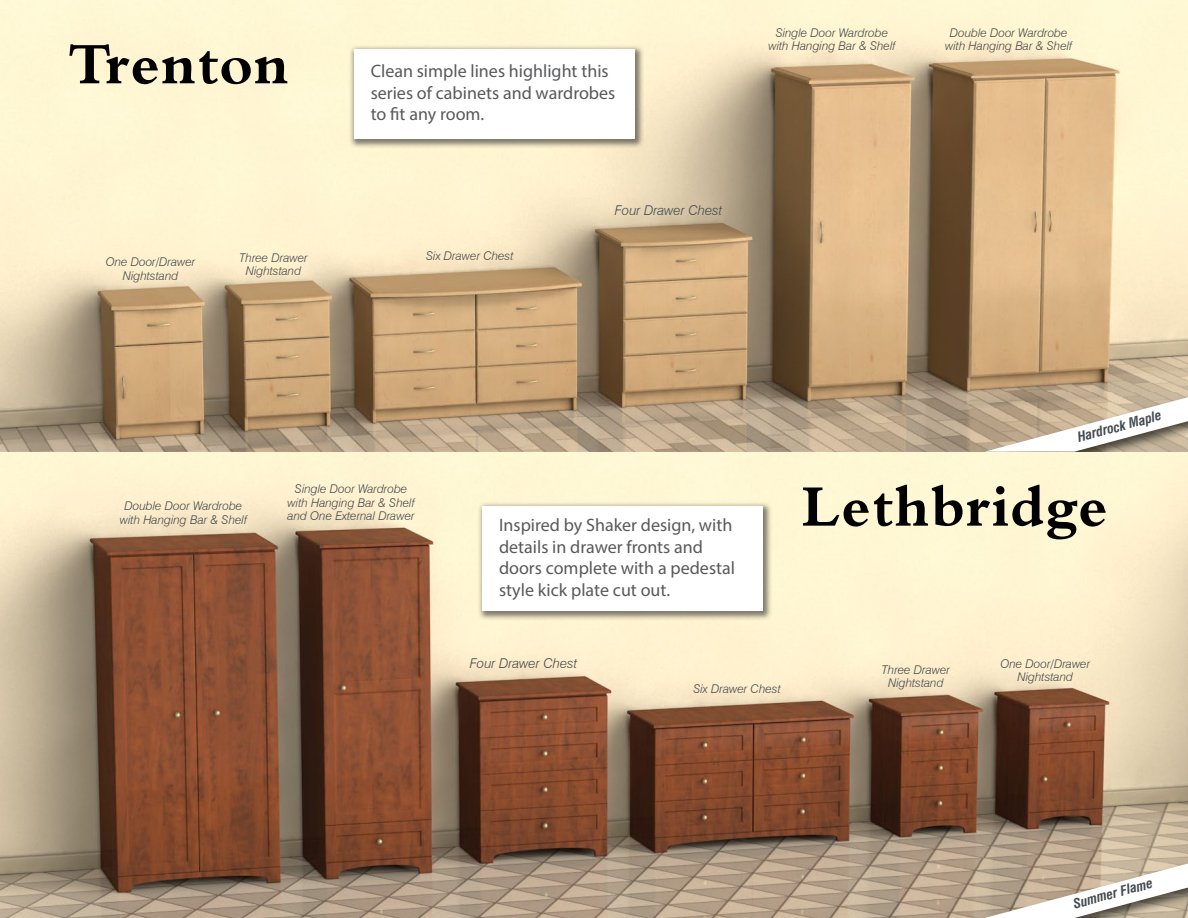
<style>
.page{position:relative;width:1188px;height:918px;background:#fff}
.page>*{position:absolute;margin:0;border:0;box-sizing:border-box;transform-origin:0 0}
.t1{font:57px "Aldine 401 BT Bold A";letter-spacing:.025em;color:#000}
.t2{font:18px/21.6px "Myriad Pro";color:#58595b}
.t3{font:italic 300 13.5px "Swiss 721 BT";color:#434a4f}
.t4{font:italic 700 condensed 13.5px "Swiss 721 BT";color:#434a4f}
.t5{font:italic 300 12px/13.5px "Swiss 721 BT";color:#434a4f;text-align:center}
</style>
<div class="page">
<img style="left:0;top:0;width:1188px;height:918px">
<img style="left:477px;top:502px;width:295px;height:118px">
<div style="left:483px;top:507px;width:280px;height:104px;background:#fff"></div>
<img style="left:349px;top:45px;width:295px;height:103px">
<div style="left:354px;top:50px;width:280px;height:89px;background:#fff"></div>
<img style="left:971px;top:392px;width:217px;height:60px">
<svg style="left:985px;top:397px;width:203px;height:55px"></svg>
<img style="left:933px;top:859px;width:255px;height:59px">
<svg style="left:985px;top:864px;width:203px;height:54px"></svg>
<h1 class="t1" style="left:68px;top:29px;width:222px">Trenton</h1>
<p class="t5" style="left:106px;top:255px;width:91px">One Door/Drawer<br>Nightstand</p>
<p class="t5" style="left:239px;top:251px;width:70px">Three Drawer<br>Nightstand</p>
<h2 class="t2" style="left:371px;top:60px;width:246px">Clean simple lines highlight this series of cabinets and wardrobes to t any room.</h2>
<p class="t5" style="left:426px;top:249px;width:89px">Six Drawer Chest</p>
<p class="t3" style="left:615px;top:202px;width:109px">Four Drawer Chest</p>
<p class="t5" style="left:768px;top:26px;width:128px">Single Door Wardrobe with Hanging Bar &amp; Shelf</p>
<p class="t5" style="left:945px;top:26px;width:128px">Double Door Wardrobe with Hanging Bar &amp; Shelf</p>
<p class="t5" style="left:120px;top:499px;width:128px">Double Door Wardrobe with Hanging Bar &amp; Shelf</p>
<p class="t5" style="left:288px;top:482px;width:128px">Single Door Wardrobe with Hanging Bar &amp; Shelf and One External Drawer</p>
<h2 class="t2" style="left:499px;top:514px;width:237px">Inspired by Shaker design, with details in drawer fronts and doors complete with a pedestal style kick plate cut out.</h2>
<p class="t4" style="left:1076px;top:430px;width:88px;rotate:-15deg">Hardrock Maple</p>
<h1 class="t1" style="left:802px;top:471px;width:307px">Lethbridge</h1>
<p class="t3" style="left:470px;top:655px;width:109px">Four Drawer Chest</p>
<p class="t5" style="left:693px;top:682px;width:89px">Six Drawer Chest</p>
<p class="t5" style="left:882px;top:663px;width:70px">Three Drawer<br>Nightstand</p>
<p class="t5" style="left:1000px;top:657px;width:91px">One Door/Drawer<br>Nightstand</p>
<p class="t4" style="left:1071px;top:896px;width:83px;rotate:-15deg">Summer Flame</p>
</div>
